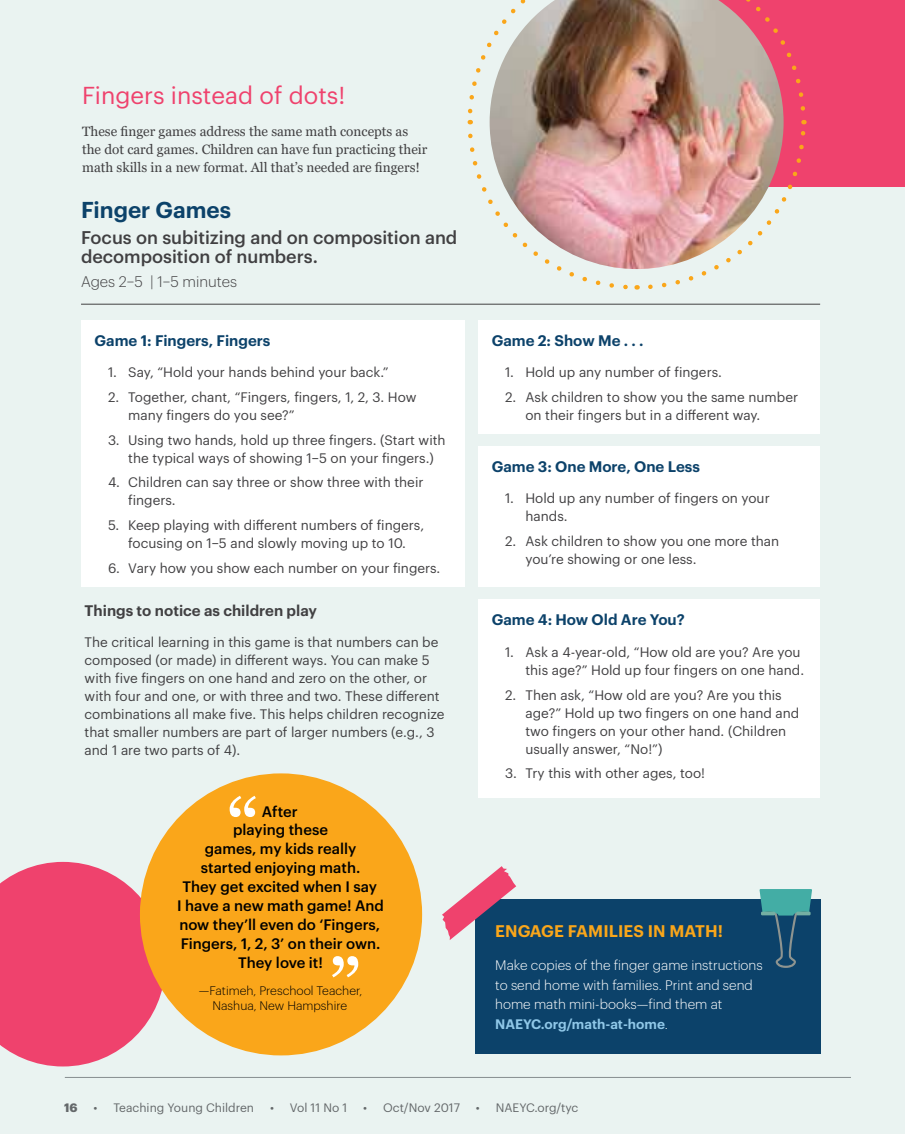
<style>
.page{position:relative;width:905px;height:1134px;background:#fff}
.page>*{position:absolute;margin:0;border:0;box-sizing:border-box;transform-origin:0 0}
.body{font:80.55px "Georgia Pro";color:#fff}
.t1{font:24px "Graphik";color:#ef426d}
.t2{font:600 22.5px "Graphik";color:#0c426a}
.t3{font:500 18px/19.5px "Graphik";color:#414042}
.body-2{font:600 16.5px "Graphik";letter-spacing:.005em;color:#faa61a}
.t4{font:600 15px "Graphik";color:#0c426a}
.t5{font:600 15px "Graphik";color:#414042}
.t6{font:300 15px "Graphik";color:#414042}
.quote{font:500 14.85px/18.9px "Graphik";color:#000;text-align:center}
.box_-_body{font:13.5px/18px "Graphik";color:#414042}
.body-3{font:13.5px/18px "Georgia Pro";color:#414042}
.Pullquote__circle{font:300 13.5px/19.5px "Graphik";color:#fff}
.quote_author{font:300 12.15px/14.9px "Graphik";color:#000;text-align:center}
.t7{font:12px "Graphik";color:#6d6e71}
.t8{font:700 12px "Graphik";color:#6d6e71}
.s1{font-weight:600;color:#90c8e8}
</style>
<div class="page">
<div style="left:0;top:0;width:904px;height:1134px;background:#eaf3f1"></div>
<div style="left:669px;top:0;width:235px;height:186px;background:#ef426d"></div>
<hr style="left:81px;top:304px;width:739px;height:1px;background:#414042">
<div style="left:81px;top:320px;width:384px;height:266px;background:#fff"></div>
<div style="left:478px;top:320px;width:342px;height:113px;background:#fff"></div>
<div style="left:478px;top:446px;width:342px;height:140px;background:#fff"></div>
<div style="left:478px;top:599px;width:342px;height:199px;background:#fff"></div>
<div style="left:475px;top:900px;width:345px;height:154px;background:#0c426a"></div>
<svg style="left:759px;top:889px;width:53px;height:79px"></svg>
<hr style="left:761px;top:912px;width:14px;height:3px;background:#75afa3">
<hr style="left:796px;top:912px;width:14px;height:3px;background:#75afa3">
<svg style="left:442px;top:866px;width:74px;height:74px"></svg>
<svg style="left:0;top:862px;width:165px;height:204px;background:#ee587d"></svg>
<div style="left:140px;top:773px;width:282px;height:282px;background:#faa61a;border-radius:50%"></div>
<svg style="left:648px;top:120px;width:160px;height:169px"></svg>
<svg style="left:783px;top:40px;width:22px;height:73px"></svg>
<svg style="left:467px;top:42px;width:22px;height:82px"></svg>
<svg style="left:468px;top:133px;width:169px;height:157px"></svg>
<img style="left:489px;top:0;width:294px;height:269px">
<h1 class="t1" style="left:82px;top:77px;width:265px">Fingers instead of dots!</h1>
<p class="body-3" style="left:82px;top:123px;width:347px">These finger games address the same math concepts as the dot card games. Children can have fun practicing their math skills in a new format. All that’s needed are fingers!</p>
<h2 class="t2" style="left:81px;top:192px;width:152px">Finger Games</h2>
<h2 class="t3" style="left:81px;top:226px;width:378px">Focus on subitizing and on composition and decomposition of numbers.</h2>
<h2 class="t6" style="left:81px;top:271px;width:158px">Ages 2–5 | 1–5 minutes</h2>
<h3 class="t4" style="left:94px;top:329px;width:177px">Game 1: Fingers, Fingers</h3>
<p class="box_-_body" style="left:108px;top:362px;width:282px">1. Say, “Hold your hands behind your back.”</p>
<p class="box_-_body" style="left:128px;top:387px;width:290px;text-indent:-20px">2. Together, chant, “Fingers, fingers, 1, 2, 3. How many fingers do you see?”</p>
<p class="box_-_body" style="left:128px;top:430px;width:319px;text-indent:-20px">3. Using two hands, hold up three fingers. (Start with the typical ways of showing 1–5 on your fingers.)</p>
<p class="box_-_body" style="left:128px;top:472px;width:297px;text-indent:-20px">4. Children can say three or show three with their fingers.</p>
<p class="box_-_body" style="left:108px;top:515px;width:318px;text-align:center">5. Keep playing with different numbers of fingers, focusing on 1–5 and slowly moving up to 10.</p>
<p class="box_-_body" style="left:108px;top:558px;width:334px">6. Vary how you show each number on your fingers.</p>
<h3 class="t5" style="left:85px;top:599px;width:234px">Things to notice as children play</h3>
<p class="box_-_body" style="left:85px;top:632px;width:361px">The critical learning in this game is that numbers can be composed (or made) in different ways. You can make 5 with five fingers on one hand and zero on the other, or with four and one, or with three and two. These different combinations all make five. This helps children recognize that smaller numbers are part of larger numbers (e.g., 3 and 1 are two parts of 4).</p>
<p class="body" style="left:226px;top:782px;width:35px">“</p>
<p class="quote" style="left:177px;top:800px;width:208px">After<br>playing these<br>games, my kids really<br>started enjoying math.<br>They get excited when I say<br>I have a new math game! And now they’ll even do ‘Fingers,<br>Fingers, 1, 2, 3’ on their own.<br>They love it!</p>
<p class="quote_author" style="left:199px;top:982px;width:165px">—Fatimeh, Preschool Teacher,<br>Nashua, New Hampshire</p>
<p class="body" style="left:328px;top:942px;width:35px">”</p>
<h3 class="t4" style="left:491px;top:329px;width:153px">Game 2: Show Me . . .</h3>
<p class="box_-_body" style="left:505px;top:362px;width:218px">1. Hold up any number of fingers.</p>
<p class="box_-_body" style="left:525px;top:387px;width:274px;text-indent:-20px">2. Ask children to show you the same number on their fingers but in a different way.</p>
<h3 class="t4" style="left:491px;top:455px;width:210px">Game 3: One More, One Less</h3>
<p class="box_-_body" style="left:525px;top:488px;width:246px;text-indent:-20px">1. Hold up any number of fingers on your hands.</p>
<p class="box_-_body" style="left:525px;top:531px;width:255px;text-indent:-20px">2. Ask children to show you one more than you’re showing or one less.</p>
<h3 class="t4" style="left:491px;top:608px;width:195px">Game 4: How Old Are You?</h3>
<p class="box_-_body" style="left:505px;top:642px;width:300px;text-align:right">1. Ask a 4-year-old, “How old are you? Are you this age?” Hold up four fingers on one hand.</p>
<p class="box_-_body" style="left:525px;top:685px;width:275px;text-indent:-20px">2. Then ask, “How old are you? Are you this age?” Hold up two fingers on one hand and two fingers on your other hand. (Children usually answer, “No!”)</p>
<p class="box_-_body" style="left:505px;top:763px;width:201px">3. Try this with other ages, too!</p>
<p class="body-2" style="left:495px;top:919px;width:229px">ENGAGE FAMILIES IN MATH!</p>
<p class="Pullquote__circle" style="left:495px;top:954px;width:269px">Make copies of the finger game instructions to send home with families. Print and send home math mini-books—find them at <span class="s1">NAEYC.org/math-at-home</span>.</p>
<p class="t8" style="left:64px;top:1098px;width:15px">16</p>
<p class="t7" style="left:93px;top:1098px;width:162px">• Teaching Young Children</p>
<p class="t7" style="left:270px;top:1098px;width:79px">• Vol 11 No 1</p>
<p class="t7" style="left:363px;top:1098px;width:98px">• Oct/Nov 2017</p>
<p class="t7" style="left:476px;top:1098px;width:104px">• NAEYC.org/tyc</p>
</div>
